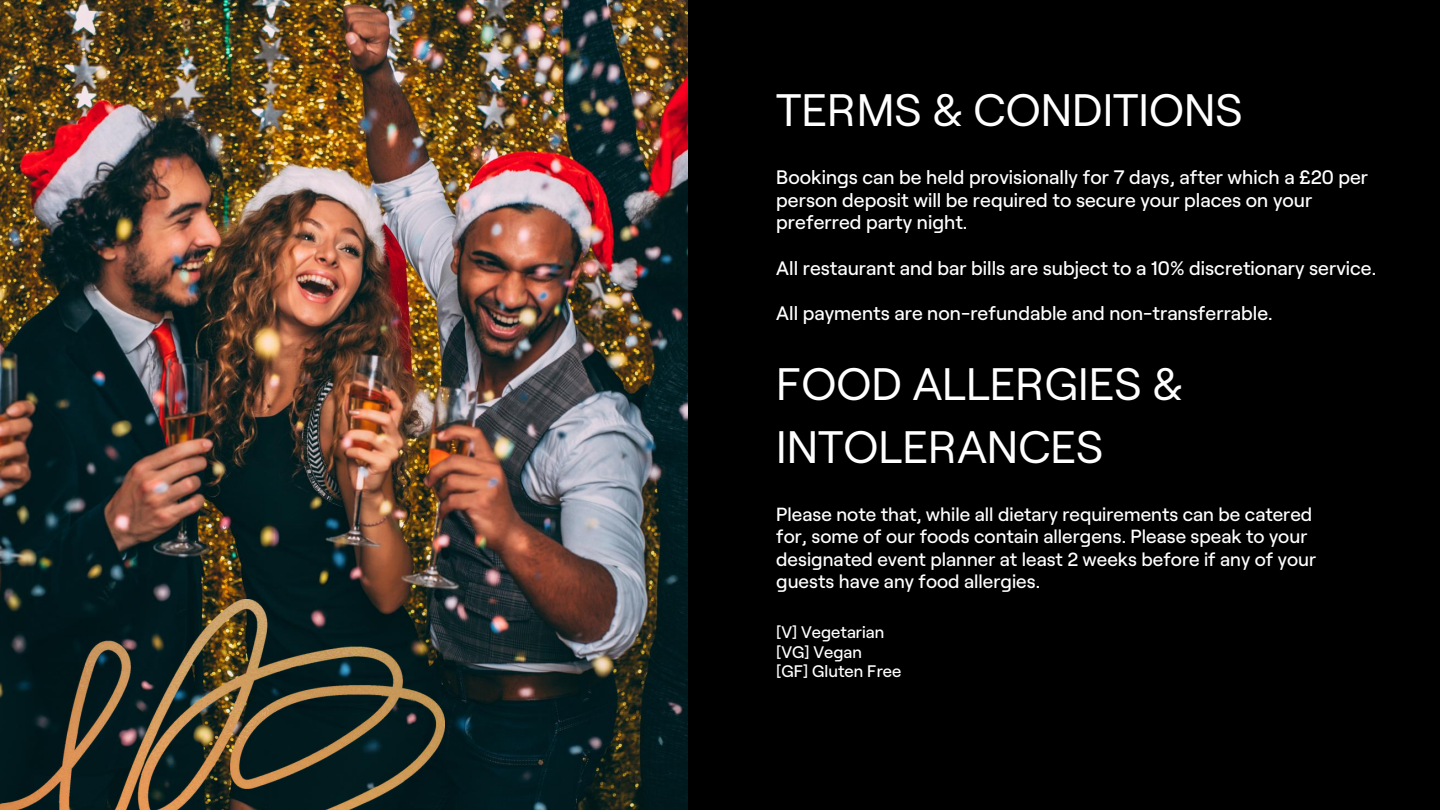
<style>
.page{position:relative;width:1440px;height:810px;background:#000}
.page>*{position:absolute;margin:0;border:0;box-sizing:border-box;transform-origin:0 0}
.t1{font:45.5px/63.1px "Roobert";color:#fff}
.t2{font:500 19.5px/22.7px "Roobert";color:#fff}
.t3{font:500 19px/22.2px "Roobert";color:#fff}
.t4{font:500 16.7px/19.6px "Roobert";color:#fff}
</style>
<div class="page">
<img style="left:0;top:0;width:688px;height:810px">
<img style="left:0;top:600px;width:445px;height:210px">
<h1 class="t1" style="left:776px;top:76px;width:468px">TERMS &amp; CONDITIONS</h1>
<p class="t2" style="left:776px;top:165px;width:593px">Bookings can be held provisionally for 7 days, after which a £20 per person deposit will be required to secure your places on your preferred party night.</p>
<p class="t2" style="left:776px;top:256px;width:601px">All restaurant and bar bills are subject to a 10% discretionary service.</p>
<p class="t2" style="left:776px;top:301px;width:498px">All payments are non-refundable and non-transferrable.</p>
<h1 class="t1" style="left:776px;top:351px;width:408px">FOOD ALLERGIES &amp;<br>INTOLERANCES</h1>
<p class="t3" style="left:776px;top:503px;width:541px">Please note that, while all dietary requirements can be catered for, some of our foods contain allergens. Please speak to your designated event planner at least 2 weeks before if any of your guests have any food allergies.</p>
<p class="t4" style="left:776px;top:622px;width:127px">[V] Vegetarian [VG] Vegan<br>[GF] Gluten Free</p>
</div>
